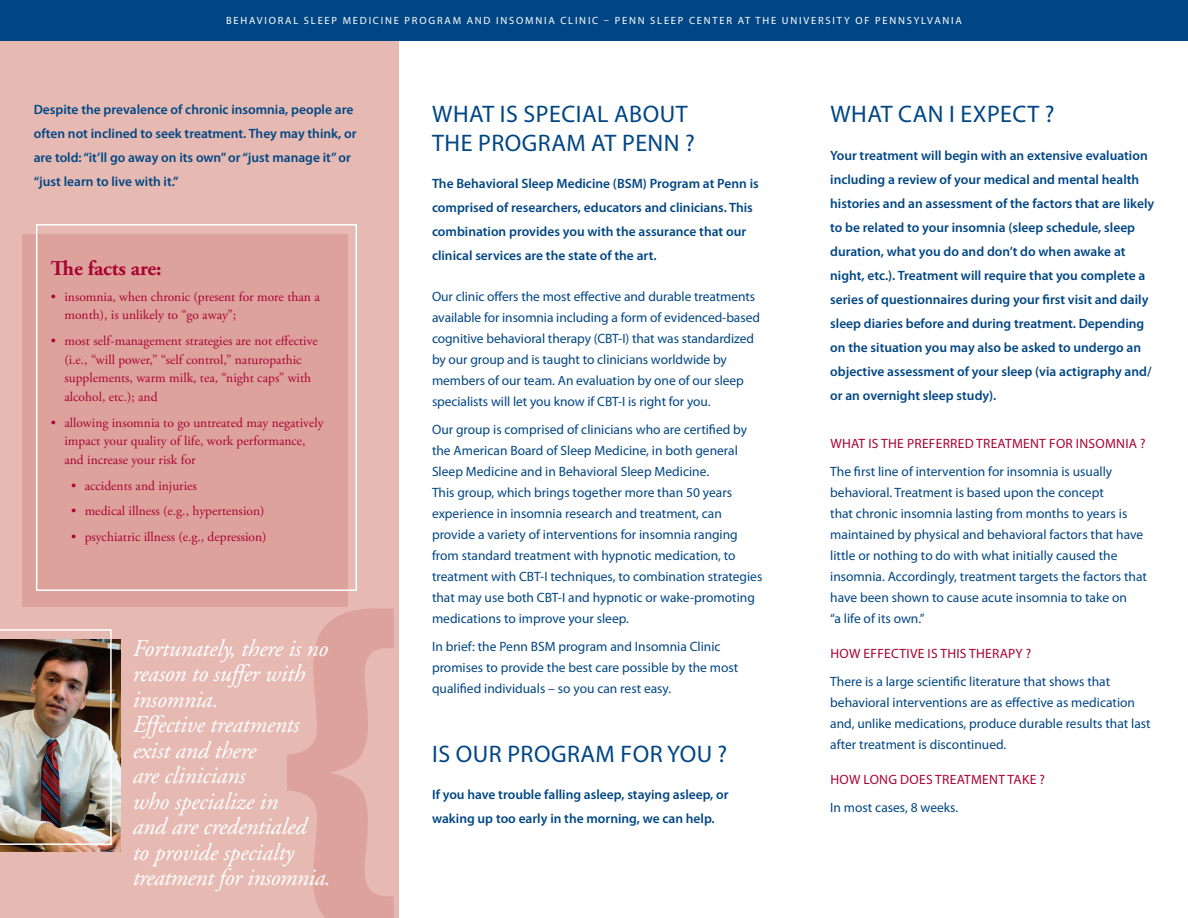
<style>
.page{position:relative;width:1188px;height:918px;background:#fff}
.page>*{position:absolute;margin:0;border:0;box-sizing:border-box;transform-origin:0 0}
.Garamond_Italic{font:italic 24px/25.5px "Adobe Garamond";letter-spacing:-.01em;color:#fff}
.Section_Headline{font:24px/28.5px "Myriad Pro";letter-spacing:.02em;color:#004684}
.Bold_Garamond_Headli{font:700 21px "Adobe Garamond Pro";letter-spacing:-.005em;color:#a90332}
.Roman_Body_Copy{font:13.5px/21px "Myriad Pro";color:#004684}
.Bold_Body_Copy{font:600 13.5px/24px "Myriad Pro";color:#004684}
.Bullet{font:13.5px/18.8px "Adobe Garamond Pro";color:#a90332}
.Bullet_level_2{font:13.5px "Adobe Garamond Pro";color:#a90332}
.Section_Headline-2{font:13.5px "Myriad Pro";letter-spacing:.02em;color:#a90332}
.t1{font:10.5px "Myriad Pro";letter-spacing:.17em;color:#fff}
</style>
<div class="page">
<div style="left:0;top:0;width:398px;height:918px;background:#e6bab3"></div>
<svg style="left:287px;top:608px;width:107px;height:310px"></svg>
<div style="left:0;top:0;width:1188px;height:40px;background:#004684"></div>
<div style="left:22px;top:235px;width:326px;height:372px;background:#dea29c"></div>
<div style="left:36px;top:224px;width:321px;height:367px;border:2px solid #fff"></div>
<img style="left:0;top:639px;width:120px;height:213px">
<img style="left:0;top:629px;width:112px;height:216px">
<p class="t1" style="left:226px;top:14px;width:737px">BEHAVIORAL SLEEP MEDICINE PROGRAM AND INSOMNIA CLINIC – PENN SLEEP CENTER AT THE UNIVERSITY OF PENNSYLVANIA</p>
<p class="Bold_Body_Copy" style="left:34px;top:97px;width:324px">Despite the prevalence of chronic insomnia, people are often not inclined to seek treatment. They may think, or are told: “it’ll go away on its own” or “just manage it” or “just learn to live with it.”</p>
<p class="Bold_Garamond_Headli" style="left:51px;top:256px;width:112px">The facts are:</p>
<p class="Bullet" style="left:64px;top:288px;width:257px;text-indent:-14px">• insomnia, when chronic (present for more than a month), is unlikely to “go away”;</p>
<p class="Bullet" style="left:64px;top:332px;width:255px;text-indent:-14px">• most self-management strategies are not effective (i.e., “will power,” “self control,” naturopathic supplements, warm milk, tea, “night caps” with alcohol, etc.); and</p>
<p class="Bullet" style="left:64px;top:414px;width:261px;text-indent:-14px">• allowing insomnia to go untreated may negatively impact your quality of life, work performance, and increase your risk for</p>
<p class="Bullet_level_2" style="left:71px;top:477px;width:127px">• accidents and injuries</p>
<p class="Bullet_level_2" style="left:71px;top:503px;width:195px">• medical illness (e.g., hypertension)</p>
<p class="Bullet_level_2" style="left:71px;top:528px;width:197px">• psychiatric illness (e.g., depression)</p>
<p class="Garamond_Italic" style="left:133px;top:636px;width:200px">Fortunately, there is no reason to suffer with insomnia.<br>Effective treatments exist and there<br>are clinicians<br>who specialize in<br>and are credentialed<br>to provide specialty treatment for insomnia.</p>
<p class="Section_Headline" style="left:432px;top:99px;width:264px">WHAT IS SPECIAL ABOUT<br>THE PROGRAM AT PENN ?</p>
<p class="Bold_Body_Copy" style="left:432px;top:171px;width:328px">The Behavioral Sleep Medicine (BSM) Program at Penn is comprised of researchers, educators and clinicians. This combination provides you with the assurance that our clinical services are the state of the art.</p>
<p class="Roman_Body_Copy" style="left:432px;top:286px;width:330px">Our clinic offers the most effective and durable treatments available for insomnia including a form of evidenced-based cognitive behavioral therapy (CBT-I) that was standardized by our group and is taught to clinicians worldwide by members of our team. An evaluation by one of our sleep specialists will let you know if CBT-I is right for you.</p>
<p class="Roman_Body_Copy" style="left:432px;top:419px;width:332px">Our group is comprised of clinicians who are certified by the American Board of Sleep Medicine, in both general Sleep Medicine and in Behavioral Sleep Medicine.<br>This group, which brings together more than 50 years experience in insomnia research and treatment, can provide a variety of interventions for insomnia ranging from standard treatment with hypnotic medication, to treatment with CBT-I techniques, to combination strategies that may use both CBT-I and hypnotic or wake-promoting medications to improve your sleep.</p>
<p class="Roman_Body_Copy" style="left:432px;top:636px;width:308px">In brief: the Penn BSM program and Insomnia Clinic promises to provide the best care possible by the most qualified individuals – so you can rest easy.</p>
<p class="Section_Headline" style="left:432px;top:739px;width:297px">IS OUR PROGRAM FOR YOU ?</p>
<p class="Bold_Body_Copy" style="left:432px;top:783px;width:298px">If you have trouble falling asleep, staying asleep, or waking up too early in the morning, we can help.</p>
<p class="Section_Headline" style="left:830px;top:99px;width:226px">WHAT CAN I EXPECT ?</p>
<p class="Bold_Body_Copy" style="left:830px;top:143px;width:325px">Your treatment will begin with an extensive evaluation including a review of your medical and mental health histories and an assessment of the factors that are likely to be related to your insomnia (sleep schedule, sleep duration, what you do and don’t do when awake at night, etc.). Treatment will require that you complete a series of questionnaires during your first visit and daily sleep diaries before and during treatment. Depending on the situation you may also be asked to undergo an objective assessment of your sleep (via actigraphy and/ or an overnight sleep study).</p>
<p class="Section_Headline-2" style="left:830px;top:436px;width:317px">WHAT IS THE PREFERRED TREATMENT FOR INSOMNIA ?</p>
<p class="Roman_Body_Copy" style="left:830px;top:461px;width:318px">The first line of intervention for insomnia is usually behavioral. Treatment is based upon the concept<br>that chronic insomnia lasting from months to years is maintained by physical and behavioral factors that have little or nothing to do with what initially caused the insomnia. Accordingly, treatment targets the factors that have been shown to cause acute insomnia to take on<br>“a life of its own.”</p>
<p class="Section_Headline-2" style="left:830px;top:646px;width:202px">HOW EFFECTIVE IS THIS THERAPY ?</p>
<p class="Roman_Body_Copy" style="left:830px;top:671px;width:322px">There is a large scientific literature that shows that behavioral interventions are as effective as medication and, unlike medications, produce durable results that last after treatment is discontinued.</p>
<p class="Section_Headline-2" style="left:830px;top:772px;width:216px">HOW LONG DOES TREATMENT TAKE ?</p>
<p class="Roman_Body_Copy" style="left:830px;top:797px;width:130px">In most cases, 8 weeks.</p>
</div>
